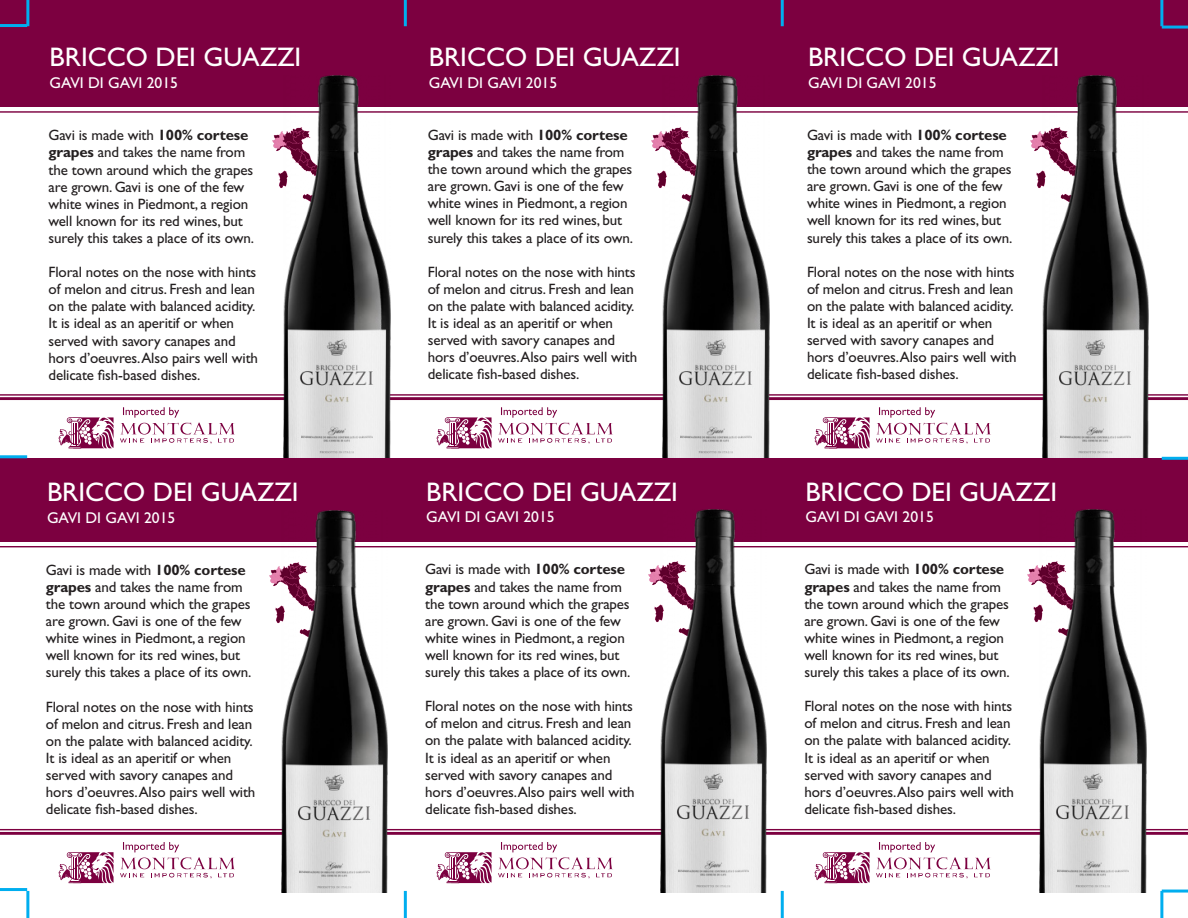
<style>
.page{position:relative;width:1188px;height:918px;background:#fff}
.page>*{position:absolute;margin:0;border:0;box-sizing:border-box;transform-origin:0 0}
.t1{font:27px "Gill Sans";color:#fff}
.t2{font:15.6px "Gill Sans";color:#fff}
.t3{font:15px/17.1px "Gill Sans";letter-spacing:-.01em;color:#231f20}
.s1{font-weight:700}
</style>
<div class="page">
<div style="left:0;top:0;width:1188px;height:107px;background:#7c0040"></div>
<hr style="left:0;top:111px;width:1188px;height:2px;background:#7c0040">
<hr style="left:0;top:394px;width:1188px;height:2px;background:#7c0040">
<hr style="left:0;top:397px;width:1188px;height:3px;background:#7c0040">
<div style="left:0;top:458px;width:1188px;height:83px;background:#7c0040"></div>
<hr style="left:0;top:546px;width:1188px;height:1px;background:#7c0040">
<hr style="left:0;top:829px;width:1188px;height:1px;background:#7c0040">
<hr style="left:0;top:832px;width:1188px;height:3px;background:#7c0040">
<svg style="left:59px;top:417px;width:55px;height:31px"></svg>
<svg style="left:120px;top:407px;width:115px;height:37px"></svg>
<svg style="left:437px;top:417px;width:55px;height:31px"></svg>
<svg style="left:498px;top:407px;width:115px;height:37px"></svg>
<svg style="left:815px;top:417px;width:55px;height:31px"></svg>
<svg style="left:876px;top:407px;width:115px;height:37px"></svg>
<svg style="left:59px;top:852px;width:55px;height:31px"></svg>
<svg style="left:120px;top:842px;width:115px;height:37px"></svg>
<svg style="left:437px;top:852px;width:55px;height:31px"></svg>
<svg style="left:498px;top:842px;width:115px;height:37px"></svg>
<svg style="left:815px;top:852px;width:55px;height:31px"></svg>
<svg style="left:876px;top:842px;width:115px;height:37px"></svg>
<hr style="left:0;top:888px;width:27px;height:3px;background:#00aeef">
<hr style="left:0;top:455px;width:27px;height:3px;background:#00aeef">
<hr style="left:0;top:24px;width:27px;height:3px;background:#00aeef">
<hr style="left:1162px;top:890px;width:26px;height:3px;background:#00aeef">
<hr style="left:1162px;top:457px;width:26px;height:3px;background:#00aeef">
<hr style="left:1162px;top:26px;width:26px;height:3px;background:#00aeef">
<hr style="left:1160px;top:891px;width:3px;height:27px;background:#00aeef">
<hr style="left:781px;top:891px;width:3px;height:27px;background:#00aeef">
<hr style="left:404px;top:891px;width:3px;height:27px;background:#00aeef">
<hr style="left:26px;top:891px;width:3px;height:27px;background:#00aeef">
<hr style="left:1160px;top:0;width:3px;height:26px;background:#00aeef">
<hr style="left:781px;top:0;width:3px;height:26px;background:#00aeef">
<hr style="left:404px;top:0;width:3px;height:26px;background:#00aeef">
<hr style="left:26px;top:0;width:3px;height:26px;background:#00aeef">
<img style="left:272px;top:131px;width:12px;height:58px">
<img style="left:284px;top:76px;width:106px;height:382px">
<img style="left:651px;top:131px;width:12px;height:58px">
<img style="left:663px;top:75px;width:107px;height:383px">
<img style="left:1030px;top:131px;width:12px;height:58px">
<img style="left:1042px;top:75px;width:107px;height:383px">
<img style="left:269px;top:566px;width:12px;height:58px">
<img style="left:281px;top:510px;width:107px;height:382px">
<img style="left:648px;top:565px;width:12px;height:58px">
<img style="left:660px;top:510px;width:107px;height:382px">
<img style="left:1027px;top:565px;width:13px;height:58px">
<img style="left:1040px;top:510px;width:106px;height:382px">
<p class="t1" style="left:50px;top:42px;width:253px">BRICCO DEI GUAZZI</p>
<p class="t2" style="left:50px;top:74px;width:130px">GAVI DI GAVI 2015</p>
<p class="t3" style="left:49px;top:127px;width:207px">Gavi is made with <span class="s1">100% cortese grapes</span> and takes the name from the town around which the grapes are grown. Gavi is one of the few white wines in Piedmont, a region well known for its red wines, but surely this takes a place of its own.</p>
<p class="t3" style="left:49px;top:264px;width:211px">Floral notes on the nose with hints of melon and citrus. Fresh and lean on the palate with balanced acidity.<br>It is ideal as an aperitif or when served with savory canapes and hors d’oeuvres.Also pairs well with delicate fish-based dishes.</p>
<p class="t1" style="left:47px;top:476px;width:253px">BRICCO DEI GUAZZI</p>
<p class="t2" style="left:47px;top:509px;width:130px">GAVI DI GAVI 2015</p>
<p class="t3" style="left:46px;top:561px;width:207px">Gavi is made with <span class="s1">100% cortese grapes</span> and takes the name from the town around which the grapes are grown. Gavi is one of the few white wines in Piedmont, a region well known for its red wines, but surely this takes a place of its own.</p>
<p class="t3" style="left:46px;top:698px;width:211px">Floral notes on the nose with hints of melon and citrus. Fresh and lean on the palate with balanced acidity.<br>It is ideal as an aperitif or when served with savory canapes and hors d’oeuvres.Also pairs well with delicate fish-based dishes.</p>
<p class="t1" style="left:429px;top:41px;width:253px">BRICCO DEI GUAZZI</p>
<p class="t2" style="left:429px;top:74px;width:130px">GAVI DI GAVI 2015</p>
<p class="t3" style="left:428px;top:126px;width:207px">Gavi is made with <span class="s1">100% cortese grapes</span> and takes the name from the town around which the grapes are grown. Gavi is one of the few white wines in Piedmont, a region well known for its red wines, but surely this takes a place of its own.</p>
<p class="t3" style="left:428px;top:263px;width:211px">Floral notes on the nose with hints of melon and citrus. Fresh and lean on the palate with balanced acidity.<br>It is ideal as an aperitif or when served with savory canapes and hors d’oeuvres.Also pairs well with delicate fish-based dishes.</p>
<p class="t1" style="left:426px;top:476px;width:253px">BRICCO DEI GUAZZI</p>
<p class="t2" style="left:426px;top:508px;width:130px">GAVI DI GAVI 2015</p>
<p class="t3" style="left:425px;top:561px;width:207px">Gavi is made with <span class="s1">100% cortese grapes</span> and takes the name from the town around which the grapes are grown. Gavi is one of the few white wines in Piedmont, a region well known for its red wines, but surely this takes a place of its own.</p>
<p class="t3" style="left:425px;top:698px;width:211px">Floral notes on the nose with hints of melon and citrus. Fresh and lean on the palate with balanced acidity.<br>It is ideal as an aperitif or when served with savory canapes and hors d’oeuvres.Also pairs well with delicate fish-based dishes.</p>
<p class="t1" style="left:808px;top:41px;width:253px">BRICCO DEI GUAZZI</p>
<p class="t2" style="left:808px;top:74px;width:130px">GAVI DI GAVI 2015</p>
<p class="t3" style="left:807px;top:126px;width:207px">Gavi is made with <span class="s1">100% cortese grapes</span> and takes the name from the town around which the grapes are grown. Gavi is one of the few white wines in Piedmont, a region well known for its red wines, but surely this takes a place of its own.</p>
<p class="t3" style="left:807px;top:263px;width:211px">Floral notes on the nose with hints of melon and citrus. Fresh and lean on the palate with balanced acidity.<br>It is ideal as an aperitif or when served with savory canapes and hors d’oeuvres.Also pairs well with delicate fish-based dishes.</p>
<p class="t1" style="left:805px;top:476px;width:253px">BRICCO DEI GUAZZI</p>
<p class="t2" style="left:805px;top:508px;width:130px">GAVI DI GAVI 2015</p>
<p class="t3" style="left:804px;top:561px;width:207px">Gavi is made with <span class="s1">100% cortese grapes</span> and takes the name from the town around which the grapes are grown. Gavi is one of the few white wines in Piedmont, a region well known for its red wines, but surely this takes a place of its own.</p>
<p class="t3" style="left:804px;top:698px;width:211px">Floral notes on the nose with hints of melon and citrus. Fresh and lean on the palate with balanced acidity.<br>It is ideal as an aperitif or when served with savory canapes and hors d’oeuvres.Also pairs well with delicate fish-based dishes.</p>
</div>
